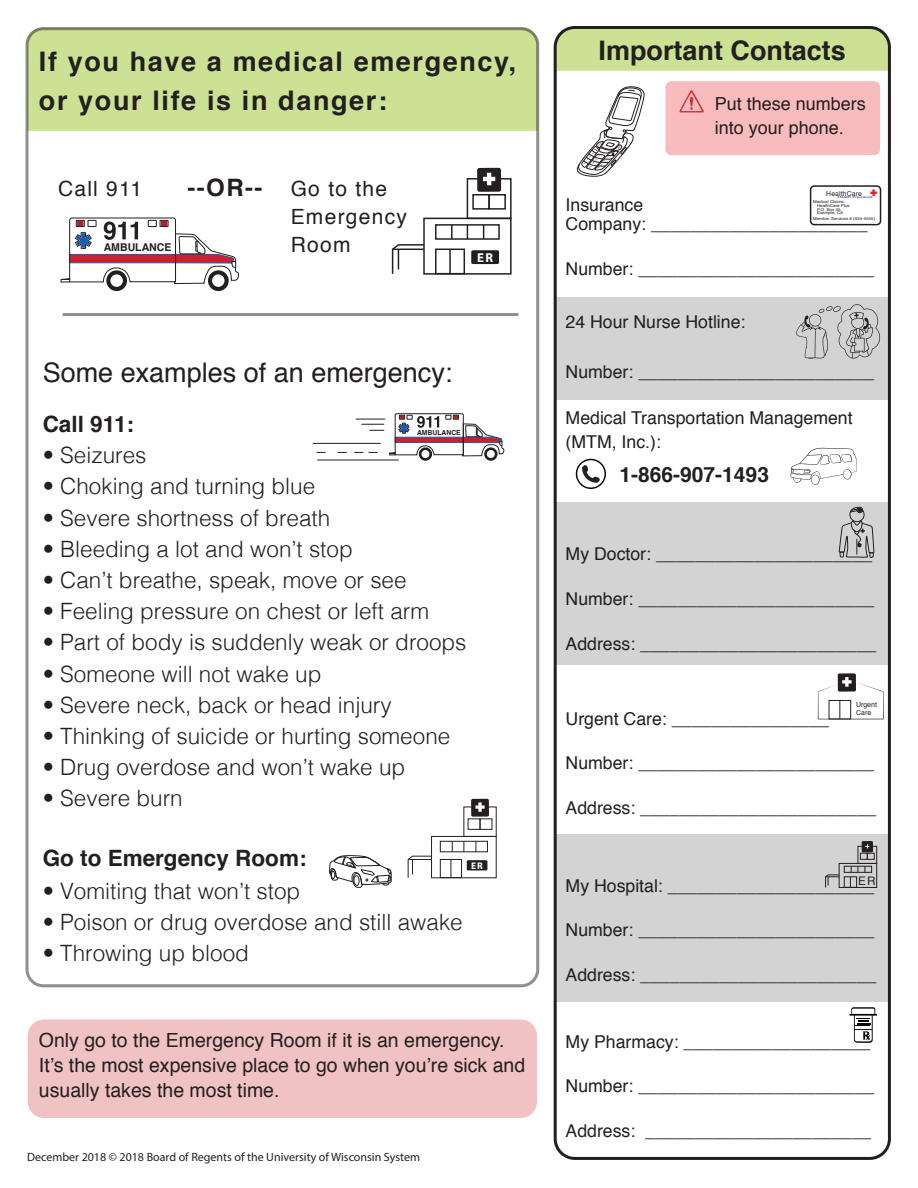
<style>
.page{position:relative;width:918px;height:1188px;background:#fff}
.page>*{position:absolute;margin:0;border:0;box-sizing:border-box;transform-origin:0 0}
.t1{font:700 27px/39px "Helvetica";letter-spacing:.06em;color:#231f20}
.t2{font:27px "Helvetica";color:#231f20}
.t3{font:700 27px "Helvetica";color:#231f20}
.t4{font:700 24px "Helvetica";color:#231f20}
.t5{font:300 22.5px "Helvetica";color:#231f20}
.t6{font:700 22.5px "Helvetica";color:#231f20}
.t7{font:21px/28px "Helvetica";letter-spacing:.06em;color:#231f20}
.t8{font:700 21px "Helvetica";color:#231f20}
.t9{font:19.5px/25.2px "Helvetica";color:#231f20}
.t10{font:18px/24.6px "Helvetica";color:#231f20}
.t11{font:17.7px/23.9px "Helvetica";color:#231f20}
.t12{font:700 12.9px "Myriad Pro";color:#fff}
.t13{font:12px "Myriad Pro";color:#231f20}
.t14{font:11.7px "Helvetica";color:#231f20}
.t15{font:700 10.8px "Helvetica";color:#231f20}
.t16{font:700 9.6px "Myriad Pro";color:#fff}
.t17{font:7.05px/8.4px "Helvetica";letter-spacing:-.01em;color:#231f20}
.t18{font:700 6.9px "Helvetica";color:#231f20}
.t19{font:6.75px "Helvetica";letter-spacing:.02em;color:#231f20}
.t20{font:3.9px/3.8px "Helvetica";color:#231f20;scale:1.13 1}
.t21{font:3px "Helvetica";color:#28327d;scale:1.56 1}
</style>
<div class="page">
<div style="left:29px;top:31px;width:509px;height:100px;background:#cbe294"></div>
<div style="left:558px;top:30px;width:329px;height:41px;background:#cbe294"></div>
<div style="left:554px;top:26px;width:337px;height:1134px;border:3px solid #231f20;border-radius:20px"></div>
<div style="left:555px;top:502px;width:334px;height:163px;background:#d3d3d3"></div>
<div style="left:555px;top:834px;width:334px;height:168px;background:#d3d3d3"></div>
<svg style="left:818px;top:673px;width:66px;height:46px"></svg>
<div style="left:810px;top:185px;width:71px;height:40px;border:2px solid #231f20;border-radius:4px"></div>
<svg style="left:870px;top:189px;width:7px;height:7px"></svg>
<div style="left:839px;top:863px;width:38px;height:25px;border:1px solid #231f20"></div>
<div style="left:844px;top:877px;width:13px;height:11px;border:1px solid #231f20"></div>
<div style="left:844px;top:866px;width:28px;height:7px;border:1px solid #231f20"></div>
<svg style="left:850px;top:866px;width:2px;height:21px"></svg>
<div style="left:858px;top:846px;width:19px;height:18px;border:1px solid #231f20"></div>
<div style="left:860px;top:853px;width:7px;height:6px;border:1px solid #231f20"></div>
<div style="left:867px;top:853px;width:7px;height:6px;border:1px solid #231f20"></div>
<svg style="left:862px;top:841px;width:11px;height:11px"></svg>
<svg style="left:825px;top:875px;width:14px;height:13px"></svg>
<div style="left:555px;top:297px;width:334px;height:103px;background:#d3d3d3"></div>
<svg style="left:796px;top:304px;width:85px;height:55px"></svg>
<svg style="left:850px;top:1007px;width:27px;height:36px"></svg>
<div style="left:850px;top:507px;width:14px;height:15px;border:1px solid #231f20;border-radius:50%"></div>
<svg style="left:850px;top:507px;width:14px;height:6px"></svg>
<svg style="left:839px;top:520px;width:36px;height:38px"></svg>
<svg style="left:790px;top:448px;width:68px;height:37px"></svg>
<svg style="left:576px;top:459px;width:30px;height:30px"></svg>
<div style="left:25px;top:27px;width:514px;height:960px;border:3px solid #231f20;border-radius:16px"></div>
<div style="left:665px;top:81px;width:215px;height:74px;background:#f9bcbe;border-radius:6px"></div>
<svg style="left:680px;top:90px;width:24px;height:23px"></svg>
<div style="left:423px;top:218px;width:89px;height:57px;border:1px solid #231f20"></div>
<svg style="left:471px;top:250px;width:28px;height:14px"></svg>
<div style="left:435px;top:249px;width:30px;height:25px;border:1px solid #231f20"></div>
<hr style="left:449px;top:249px;width:2px;height:25px;background:#231f20">
<div style="left:435px;top:224px;width:65px;height:16px;border:1px solid #231f20"></div>
<svg style="left:467px;top:225px;width:1px;height:14px"></svg>
<svg style="left:451px;top:225px;width:2px;height:14px"></svg>
<svg style="left:483px;top:225px;width:1px;height:14px"></svg>
<div style="left:467px;top:178px;width:45px;height:41px;border:1px solid #231f20"></div>
<div style="left:472px;top:194px;width:18px;height:16px;border:1px solid #231f20"></div>
<div style="left:488px;top:194px;width:18px;height:16px;border:1px solid #231f20"></div>
<svg style="left:477px;top:168px;width:24px;height:24px"></svg>
<svg style="left:391px;top:243px;width:34px;height:32px"></svg>
<div style="left:431px;top:836px;width:66px;height:42px;border:1px solid #231f20"></div>
<svg style="left:467px;top:860px;width:20px;height:10px"></svg>
<div style="left:440px;top:859px;width:22px;height:19px;border:1px solid #231f20"></div>
<svg style="left:451px;top:859px;width:1px;height:19px"></svg>
<div style="left:440px;top:841px;width:48px;height:11px;border:1px solid #231f20"></div>
<div style="left:464px;top:807px;width:33px;height:30px;border:1px solid #231f20"></div>
<div style="left:468px;top:819px;width:12px;height:11px;border:1px solid #231f20"></div>
<div style="left:480px;top:819px;width:12px;height:11px;border:1px solid #231f20"></div>
<svg style="left:471px;top:799px;width:18px;height:18px"></svg>
<svg style="left:408px;top:856px;width:24px;height:22px"></svg>
<svg style="left:329px;top:855px;width:63px;height:33px"></svg>
<div style="left:28px;top:1020px;width:509px;height:98px;background:#f0c2c3;border-radius:16px"></div>
<hr style="left:63px;top:313px;width:455px;height:3px;background:#231f20">
<hr style="left:317px;top:460px;width:82px;height:1px;background:#231f20">
<hr style="left:313px;top:443px;width:68px;height:1px;background:#231f20">
<svg style="left:354px;top:413px;width:150px;height:48px"></svg>
<svg style="left:60px;top:217px;width:179px;height:74px"></svg>
<svg style="left:576px;top:86px;width:68px;height:91px"></svg>
<h1 class="t1" style="left:39px;top:42px;width:479px">If you have a medical emergency, or your life is in danger:</h1>
<p class="t7" style="left:58px;top:175px;width:86px">Call 911</p>
<h2 class="t4" style="left:187px;top:168px;width:77px">--OR--</h2>
<p class="t15" style="left:104px;top:239px;width:69px">AMBULANCE</p>
<p class="t7" style="left:291px;top:175px;width:118px">Go to the<br>Emergency<br>Room</p>
<p class="t12" style="left:477px;top:249px;width:17px">ER</p>
<h1 class="t2" style="left:43px;top:352px;width:411px">Some examples of an emergency:</h1>
<p class="t6" style="left:43px;top:406px;width:93px">Call 911:</p>
<p class="t5" style="left:43px;top:436px;width:105px">• Seizures</p>
<p class="t5" style="left:43px;top:467px;width:274px">• Choking and turning blue</p>
<p class="t5" style="left:43px;top:498px;width:289px">• Severe shortness of breath</p>
<p class="t5" style="left:43px;top:530px;width:312px">• Bleeding a lot and won’t stop</p>
<p class="t5" style="left:43px;top:561px;width:365px">• Can’t breathe, speak, move or see</p>
<p class="t5" style="left:43px;top:592px;width:388px">• Feeling pressure on chest or left arm</p>
<p class="t5" style="left:43px;top:623px;width:425px">• Part of body is suddenly weak or droops</p>
<p class="t5" style="left:43px;top:654px;width:280px">• Someone will not wake up</p>
<p class="t5" style="left:43px;top:686px;width:350px">• Severe neck, back or head injury</p>
<p class="t5" style="left:43px;top:717px;width:409px">• Thinking of suicide or hurting someone</p>
<p class="t5" style="left:43px;top:748px;width:364px">• Drug overdose and won’t wake up</p>
<p class="t5" style="left:43px;top:779px;width:142px">• Severe burn</p>
<p class="t18" style="left:417px;top:427px;width:45px">AMBULANCE</p>
<p class="t6" style="left:43px;top:840px;width:265px">Go to Emergency Room:</p>
<p class="t5" style="left:43px;top:872px;width:259px">• Vomiting that won’t stop</p>
<p class="t5" style="left:43px;top:903px;width:422px">• Poison or drug overdose and still awake</p>
<p class="t5" style="left:43px;top:934px;width:208px">• Throwing up blood</p>
<p class="t16" style="left:471px;top:859px;width:13px">ER</p>
<p class="t9" style="left:39px;top:1028px;width:488px">Only go to the Emergency Room if it is an emergency.<br>It’s the most expensive place to go when you’re sick and usually takes the most time.</p>
<p class="t13" style="left:27px;top:1150px;width:395px">December 2018 © 2018 Board of Regents of the University of Wisconsin System</p>
<h1 class="t3" style="left:599px;top:29px;width:249px">Important Contacts</h1>
<p class="t10" style="left:715px;top:92px;width:153px">Put these numbers into your phone.</p>
<p class="t19" style="left:826px;top:188px;width:37px">HealthCare</p>
<p class="t21" style="left:838px;top:195px;width:24px">Health Insurance</p>
<p class="t20" style="left:817px;top:200px;width:30px;text-indent:-4px">Medical Claims:<br>HealthCare Plus<br>P.O. Box 55<br>Example, CA</p>
<p class="t20" style="left:813px;top:217px;width:56px">Member Services # (555-5555)</p>
<p class="t11" style="left:566px;top:193px;width:79px">Insurance</p>
<p class="t11" style="left:566px;top:212px;width:303px">Company: ______________________</p>
<p class="t11" style="left:566px;top:257px;width:310px">Number: ________________________</p>
<p class="t11" style="left:566px;top:310px;width:181px">24 Hour Nurse Hotline:</p>
<p class="t11" style="left:566px;top:361px;width:310px">Number: ________________________</p>
<p class="t11" style="left:566px;top:406px;width:289px">Medical Transportation Management (MTM, Inc.):</p>
<p class="t8" style="left:620px;top:458px;width:151px">1-866-907-1493</p>
<p class="t11" style="left:566px;top:543px;width:308px">My Doctor: ______________________</p>
<p class="t11" style="left:566px;top:588px;width:310px">Number: ________________________</p>
<p class="t11" style="left:566px;top:632px;width:312px">Address: ________________________</p>
<p class="t17" style="left:856px;top:701px;width:23px">Urgent<br>Care</p>
<p class="t11" style="left:566px;top:707px;width:265px">Urgent Care: ________________</p>
<p class="t11" style="left:566px;top:752px;width:310px">Number: ________________________</p>
<p class="t11" style="left:566px;top:797px;width:312px">Address: ________________________</p>
<p class="t14" style="left:858px;top:872px;width:19px">ER</p>
<p class="t11" style="left:566px;top:874px;width:310px">My Hospital: _____________________</p>
<p class="t11" style="left:566px;top:919px;width:310px">Number: ________________________</p>
<p class="t11" style="left:566px;top:964px;width:312px">Address: ________________________</p>
<p class="t11" style="left:566px;top:1030px;width:306px">My Pharmacy: ___________________</p>
<p class="t11" style="left:566px;top:1075px;width:310px">Number: ________________________</p>
<p class="t11" style="left:566px;top:1120px;width:307px">Address: _______________________</p>
</div>
